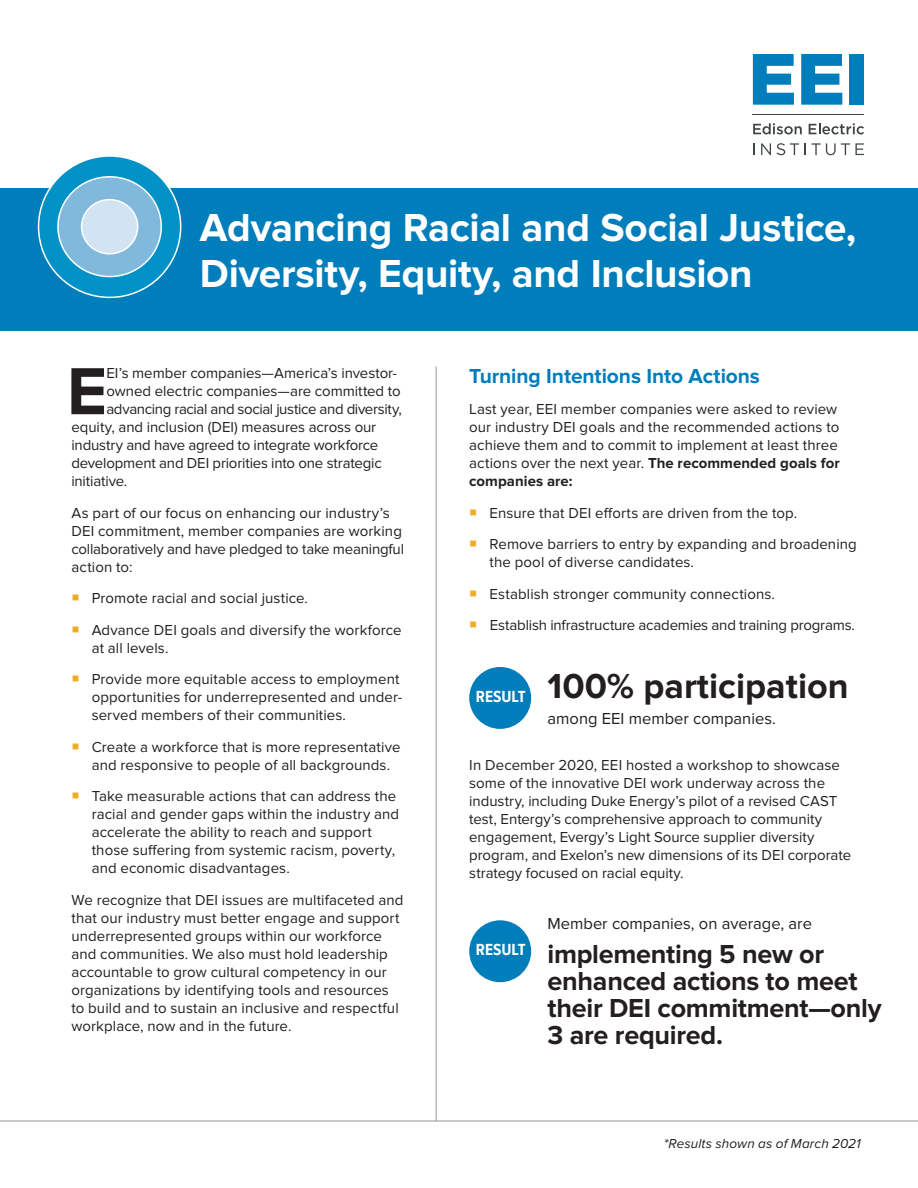
<style>
.page{position:relative;width:918px;height:1188px;background:#fff}
.page>*{position:absolute;margin:0;border:0;box-sizing:border-box;transform-origin:0 0}
.Body_Text{font:700 69px "Proxima Nova";color:#231f20}
.t1{font:700 40.5px/46.5px "Proxima Nova";letter-spacing:-.01em;color:#fff}
.t2{font:700 36px "Proxima Nova";color:#231f20}
.t3{font:700 27px/27px "Proxima Nova";letter-spacing:-.01em;color:#231f20}
.Secondary_Subhead{font:700 21px "Proxima Nova";letter-spacing:-.005em;color:#007dbb}
.t4{font:700 16.65px "Proxima Nova Cond";color:#fff}
.t5{font:16.5px "Proxima Nova";color:#231f20}
.Body_Text-2{font:15px/18px "Proxima Nova";letter-spacing:.005em;color:#231f20}
.Body_Text-3{font:15px "Proxima Nova";letter-spacing:-.025em;color:#231f20}
.Body_Text-4{font:15px "Proxima Nova";letter-spacing:-.015em;color:#231f20}
.Box_Bullets{font:italic 13.5px "Proxima Nova";letter-spacing:.005em;color:#231f20}
.s1{color:#f2ab24}
.s2{font-weight:700}
</style>
<div class="page">
<div style="left:0;top:188px;width:918px;height:142px;background:#007dbb"></div>
<svg style="left:753px;top:54px;width:41px;height:51px"></svg>
<svg style="left:801px;top:54px;width:41px;height:51px"></svg>
<div style="left:850px;top:54px;width:14px;height:51px;background:#007dbb"></div>
<hr style="left:753px;top:114px;width:111px;height:1px;background:#3c4543">
<svg style="left:753px;top:143px;width:2px;height:12px"></svg>
<svg style="left:761px;top:143px;width:10px;height:12px"></svg>
<svg style="left:777px;top:143px;width:22px;height:12px"></svg>
<svg style="left:805px;top:143px;width:59px;height:12px"></svg>
<svg style="left:753px;top:123px;width:49px;height:11px"></svg>
<svg style="left:809px;top:123px;width:55px;height:11px"></svg>
<hr style="left:0;top:1121px;width:918px;height:1px;background:#939598">
<div style="left:469px;top:667px;width:62px;height:62px;background:#007dbb;border-radius:50%"></div>
<div style="left:469px;top:920px;width:62px;height:62px;background:#007dbb;border-radius:50%"></div>
<div style="left:39px;top:156px;width:142px;height:141px;background:#0092c6;border-radius:50%"></div>
<div style="left:58px;top:177px;width:103px;height:100px;background:#81b9dc;border-radius:50%"></div>
<div style="left:57px;top:176px;width:105px;height:101px;border:2px solid #fff;border-radius:50%"></div>
<div style="left:82px;top:200px;width:56px;height:54px;background:#d2e4f1;border-radius:50%"></div>
<div style="left:81px;top:199px;width:57px;height:56px;border:2px solid #fff;border-radius:50%"></div>
<hr style="left:436px;top:366px;width:1px;height:755px;background:#939598">
<p class="t1" style="left:200px;top:205px;width:658px">Advancing Racial and Social Justice,<br>Diversity, Equity, and Inclusion</p>
<p class="Body_Text" style="left:67px;top:352px;width:42px">E</p>
<p class="Body_Text-2" style="left:106px;top:364px;width:292px">EI’s member companies—America’s investor-</p>
<p class="Body_Text-2" style="left:106px;top:382px;width:296px">owned electric companies—are committed to</p>
<p class="Body_Text-3" style="left:106px;top:401px;width:297px">advancing racial and social justice and diversity,</p>
<p class="Body_Text-2" style="left:71px;top:418px;width:306px">equity, and inclusion (DEI) measures across our</p>
<p class="Body_Text-4" style="left:71px;top:437px;width:308px">industry and have agreed to integrate workforce</p>
<p class="Body_Text-2" style="left:71px;top:454px;width:312px">development and DEI priorities into one strategic</p>
<p class="Body_Text-2" style="left:71px;top:472px;width:57px">initiative.</p>
<p class="Body_Text-2" style="left:71px;top:504px;width:334px">As part of our focus on enhancing our industry’s DEI commitment, member companies are working collaboratively and have pledged to take meaningful action to:</p>
<p class="Body_Text-2" style="left:71px;top:589px;width:238px"><span class="s1">○</span> Promote racial and social justice.</p>
<p class="Body_Text-2" style="left:92px;top:621px;width:312px;text-indent:-20px"><span class="s1">○</span> Advance DEI goals and diversify the workforce at all levels.</p>
<p class="Body_Text-2" style="left:92px;top:670px;width:312px;text-indent:-20px"><span class="s1">○</span> Provide more equitable access to employment opportunities for underrepresented and under&shy;served members of their communities.</p>
<p class="Body_Text-2" style="left:92px;top:738px;width:310px;text-indent:-20px"><span class="s1">○</span> Create a workforce that is more representative and responsive to people of all backgrounds.</p>
<p class="Body_Text-2" style="left:92px;top:787px;width:309px;text-indent:-20px"><span class="s1">○</span> Take measurable actions that can address the racial and gender gaps within the industry and accelerate the ability to reach and support those suffering from systemic racism, poverty, and economic disadvantages.</p>
<p class="Body_Text-2" style="left:71px;top:891px;width:334px">We recognize that DEI issues are multifaceted and that our industry must better engage and support underrepresented groups within our workforce and communities. We also must hold leadership accountable to grow cultural competency in our organizations by identifying tools and resources to build and to sustain an inclusive and respectful workplace, now and in the future.</p>
<p class="Secondary_Subhead" style="left:469px;top:364px;width:292px">Turning Intentions Into Actions</p>
<p class="Body_Text-2" style="left:469px;top:401px;width:372px">Last year, EEI member companies were asked to review our industry DEI goals and the recommended actions to achieve them and to commit to implement at least three actions over the next year. <span class="s2">The recommended goals for companies are:</span></p>
<p class="Body_Text-2" style="left:469px;top:504px;width:330px"><span class="s1">○</span> Ensure that DEI efforts are driven from the top.</p>
<p class="Body_Text-2" style="left:490px;top:536px;width:369px;text-indent:-20px"><span class="s1">○</span> Remove barriers to entry by expanding and broadening the pool of diverse candidates.</p>
<p class="Body_Text-2" style="left:469px;top:585px;width:307px"><span class="s1">○</span> Establish stronger community connections.</p>
<p class="Body_Text-2" style="left:469px;top:617px;width:387px"><span class="s1">○</span> Establish infrastructure academies and training programs.</p>
<p class="t4" style="left:476px;top:684px;width:51px">RESULT</p>
<p class="t2" style="left:548px;top:665px;width:303px">100% participation</p>
<p class="t5" style="left:548px;top:709px;width:230px">among EEI member companies.</p>
<p class="Body_Text-2" style="left:469px;top:756px;width:383px">In December 2020, EEI hosted a workshop to showcase some of the innovative DEI work underway across the industry, including Duke Energy’s pilot of a revised CAST test, Entergy’s comprehensive approach to community engagement, Evergy’s Light Source supplier diversity program, and Exelon’s new dimensions of its DEI corporate strategy focused on racial equity.</p>
<p class="t4" style="left:476px;top:937px;width:51px">RESULT</p>
<p class="t5" style="left:548px;top:914px;width:266px">Member companies, on average, are</p>
<p class="t3" style="left:548px;top:941px;width:336px">implementing 5 new or enhanced actions to meet their DEI commitment—only<br>3 are required.</p>
<p class="Box_Bullets" style="left:664px;top:1136px;width:198px">*Results shown as of March 2021</p>
</div>
